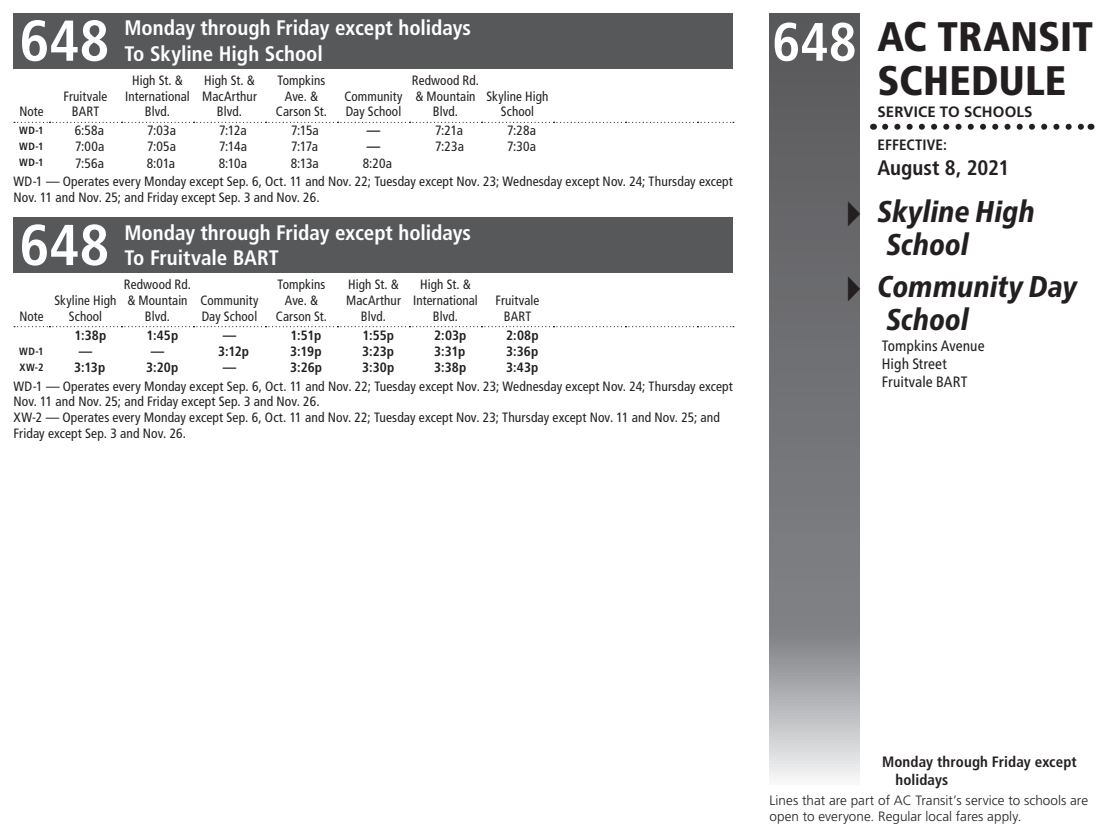
<style>
.page{position:relative;width:1107px;height:837px;background:#fff}
.page>*{position:absolute;margin:0;border:0;box-sizing:border-box;transform-origin:0 0}
.t1{font:700 condensed 57.6px "Frutiger LT Std";color:#fff}
.CoverLine3{font:700 condensed 54px "Frutiger LT Std";color:#fff}
.t2{font:900 condensed 41.25px/43.5px "Frutiger LT Std";color:#231f20}
.t3{font:italic 800 condensed 30px/33px "Frutiger Neue LTW1 G";color:#231f20}
.t4{font:700 condensed 21px/25.5px "Frutiger LT Std";color:#fff}
.t5{font:700 condensed 21px "Frutiger LT Std";letter-spacing:-.005em;color:#231f20}
.t6{font:700 condensed 15px/18px "Frutiger LT Std";letter-spacing:.01em;color:#231f20}
.t7{font:condensed 15px/18px "Frutiger Neue LTW1 G";color:#231f20}
.t8{font:700 15px "Frutiger LT Std";letter-spacing:.01em;color:#231f20}
.t9{font:condensed 13.5px/15.8px "Frutiger LT Std";letter-spacing:.005em;color:#231f20;text-align:center}
.t10{font:700 condensed 13.5px "Frutiger LT Std";letter-spacing:.01em;color:#231f20}
.t11{font:300 13.5px/15.8px "Frutiger LT Std";color:#231f20}
.t12{font:700 condensed 10.5px "Frutiger LT Std";letter-spacing:.03em;color:#231f20}
.s1{font-family:"Lucida Grande";font-weight:400;font-style:normal;font-stretch:normal;font-size:42px}
</style>
<div class="page">
<svg style="left:770px;top:14px;width:90px;height:765px;background:#7a7b7e"></svg>
<svg style="left:885px;top:124px;width:199px;height:6px"></svg>
<div style="left:14px;top:14px;width:720px;height:55px;background:#57585a"></div>
<svg style="left:14px;top:122px;width:720px;height:1px"></svg>
<div style="left:14px;top:218px;width:720px;height:55px;background:#57585a"></div>
<svg style="left:14px;top:326px;width:720px;height:1px"></svg>
<h1 class="t1" style="left:20px;top:7px;width:91px">648</h1>
<h3 class="t4" style="left:124px;top:15px;width:348px">Monday through Friday except holidays<br>To Skyline High School</h3>
<p class="t9" style="left:19px;top:104px;width:26px">Note</p>
<p class="t9" style="left:64px;top:88px;width:45px">Fruitvale<br>BART</p>
<p class="t9" style="left:125px;top:72px;width:66px">High St. &amp;<br>International<br>Blvd.</p>
<p class="t9" style="left:202px;top:72px;width:56px">High St. &amp;<br>MacArthur<br>Blvd.</p>
<p class="t9" style="left:276px;top:72px;width:53px">Tompkins<br>Ave. &amp;<br>Carson St.</p>
<p class="t9" style="left:344px;top:88px;width:60px;text-align:left">Community<br>Day School</p>
<p class="t9" style="left:412px;top:72px;width:69px">Redwood Rd. &amp; Mountain<br>Blvd.</p>
<p class="t9" style="left:486px;top:88px;width:64px">Skyline High<br>School</p>
<p class="t12" style="left:19px;top:124px;width:26px">WD-1</p>
<p class="t9" style="left:75px;top:123px;width:31px">6:58a</p>
<p class="t9" style="left:147px;top:123px;width:30px">7:03a</p>
<p class="t9" style="left:219px;top:123px;width:29px">7:12a</p>
<p class="t9" style="left:291px;top:123px;width:29px">7:15a</p>
<p class="t10" style="left:367px;top:123px;width:15px">—</p>
<p class="t9" style="left:435px;top:123px;width:29px">7:21a</p>
<p class="t9" style="left:507px;top:123px;width:30px">7:28a</p>
<p class="t12" style="left:19px;top:140px;width:26px">WD-1</p>
<p class="t9" style="left:75px;top:139px;width:31px">7:00a</p>
<p class="t9" style="left:147px;top:139px;width:31px">7:05a</p>
<p class="t9" style="left:219px;top:139px;width:30px">7:14a</p>
<p class="t9" style="left:291px;top:139px;width:29px">7:17a</p>
<p class="t10" style="left:367px;top:139px;width:15px">—</p>
<p class="t9" style="left:435px;top:139px;width:30px">7:23a</p>
<p class="t9" style="left:507px;top:139px;width:31px">7:30a</p>
<p class="t12" style="left:19px;top:157px;width:26px">WD-1</p>
<p class="t9" style="left:75px;top:155px;width:31px">7:56a</p>
<p class="t9" style="left:147px;top:155px;width:30px">8:01a</p>
<p class="t9" style="left:219px;top:155px;width:30px">8:10a</p>
<p class="t9" style="left:291px;top:155px;width:30px">8:13a</p>
<p class="t9" style="left:14px;top:154px;width:721px;line-height:18.8px;text-align:left;text-indent:349px">8:20a<br>WD-1 — Operates every Monday except Sep. 6, Oct. 11 and Nov. 22; Tuesday except Nov. 23; Wednesday except Nov. 24; Thursday except</p>
<p class="t9" style="left:14px;top:190px;width:308px">Nov. 11 and Nov. 25; and Friday except Sep. 3 and Nov. 26.</p>
<h1 class="t1" style="left:20px;top:211px;width:91px">648</h1>
<h3 class="t4" style="left:124px;top:220px;width:348px">Monday through Friday except holidays<br>To Fruitvale BART</h3>
<p class="t9" style="left:19px;top:308px;width:26px">Note</p>
<p class="t9" style="left:54px;top:292px;width:64px">Skyline High<br>School</p>
<p class="t9" style="left:124px;top:277px;width:69px">Redwood Rd. &amp; Mountain<br>Blvd.</p>
<p class="t9" style="left:200px;top:292px;width:60px;text-align:left">Community<br>Day School</p>
<p class="t9" style="left:276px;top:277px;width:53px">Tompkins<br>Ave. &amp;<br>Carson St.</p>
<p class="t9" style="left:346px;top:277px;width:56px">High St. &amp;<br>MacArthur<br>Blvd.</p>
<p class="t9" style="left:413px;top:277px;width:66px">High St. &amp;<br>International<br>Blvd.</p>
<p class="t9" style="left:496px;top:292px;width:45px">Fruitvale<br>BART</p>
<p class="t10" style="left:75px;top:327px;width:33px">1:38p</p>
<p class="t10" style="left:147px;top:327px;width:33px">1:45p</p>
<p class="t10" style="left:223px;top:327px;width:15px">—</p>
<p class="t10" style="left:291px;top:327px;width:32px">1:51p</p>
<p class="t10" style="left:363px;top:327px;width:33px">1:55p</p>
<p class="t10" style="left:434px;top:327px;width:34px">2:03p</p>
<p class="t10" style="left:506px;top:327px;width:34px">2:08p</p>
<p class="t12" style="left:19px;top:345px;width:26px">WD-1</p>
<p class="t10" style="left:79px;top:343px;width:15px">—</p>
<p class="t10" style="left:151px;top:343px;width:15px">—</p>
<p class="t10" style="left:218px;top:343px;width:32px">3:12p</p>
<p class="t10" style="left:290px;top:343px;width:33px">3:19p</p>
<p class="t10" style="left:362px;top:343px;width:33px">3:23p</p>
<p class="t10" style="left:434px;top:343px;width:33px">3:31p</p>
<p class="t10" style="left:506px;top:343px;width:34px">3:36p</p>
<p class="t12" style="left:20px;top:361px;width:25px">XW-2</p>
<p class="t10" style="left:74px;top:359px;width:33px">3:13p</p>
<p class="t10" style="left:146px;top:359px;width:34px">3:20p</p>
<p class="t10" style="left:223px;top:359px;width:15px">—</p>
<p class="t10" style="left:290px;top:359px;width:33px">3:26p</p>
<p class="t10" style="left:362px;top:359px;width:34px">3:30p</p>
<p class="t10" style="left:434px;top:359px;width:34px">3:38p</p>
<p class="t10" style="left:506px;top:359px;width:34px">3:43p</p>
<p class="t9" style="left:14px;top:378px;width:721px;text-align:left">WD-1 — Operates every Monday except Sep. 6, Oct. 11 and Nov. 22; Tuesday except Nov. 23; Wednesday except Nov. 24; Thursday except Nov. 11 and Nov. 25; and Friday except Sep. 3 and Nov. 26.<br>XW-2 — Operates every Monday except Sep. 6, Oct. 11 and Nov. 22; Tuesday except Nov. 23; Thursday except Nov. 11 and Nov. 25; and Friday except Sep. 3 and Nov. 26.</p>
<p class="CoverLine3" style="left:772px;top:10px;width:86px">648</p>
<h3 class="t2" style="left:878px;top:15px;width:217px">AC TRANSIT<br>SCHEDULE</h3>
<p class="t8" style="left:878px;top:103px;width:157px">SERVICE TO SCHOOLS</p>
<p class="t6" style="left:878px;top:136px;width:71px">EFFECTIVE:</p>
<h3 class="t5" style="left:878px;top:155px;width:133px">August 8, 2021</h3>
<p class="t3" style="left:886px;top:193px;width:150px;text-indent:-46px"><span class="s1">▸</span> Skyline High<br>School</p>
<p class="t3" style="left:886px;top:268px;width:192px;text-indent:-46px"><span class="s1">▸</span> Community Day<br>School</p>
<p class="t7" style="left:882px;top:336px;width:104px">Tompkins Avenue<br>High Street<br>Fruitvale BART</p>
<p class="t6" style="left:896px;top:752px;width:183px;text-indent:-14px">Monday through Friday except holidays</p>
<p class="t11" style="left:770px;top:792px;width:320px">Lines that are part of AC Transit’s service to schools are open to everyone. Regular local fares apply.</p>
</div>
